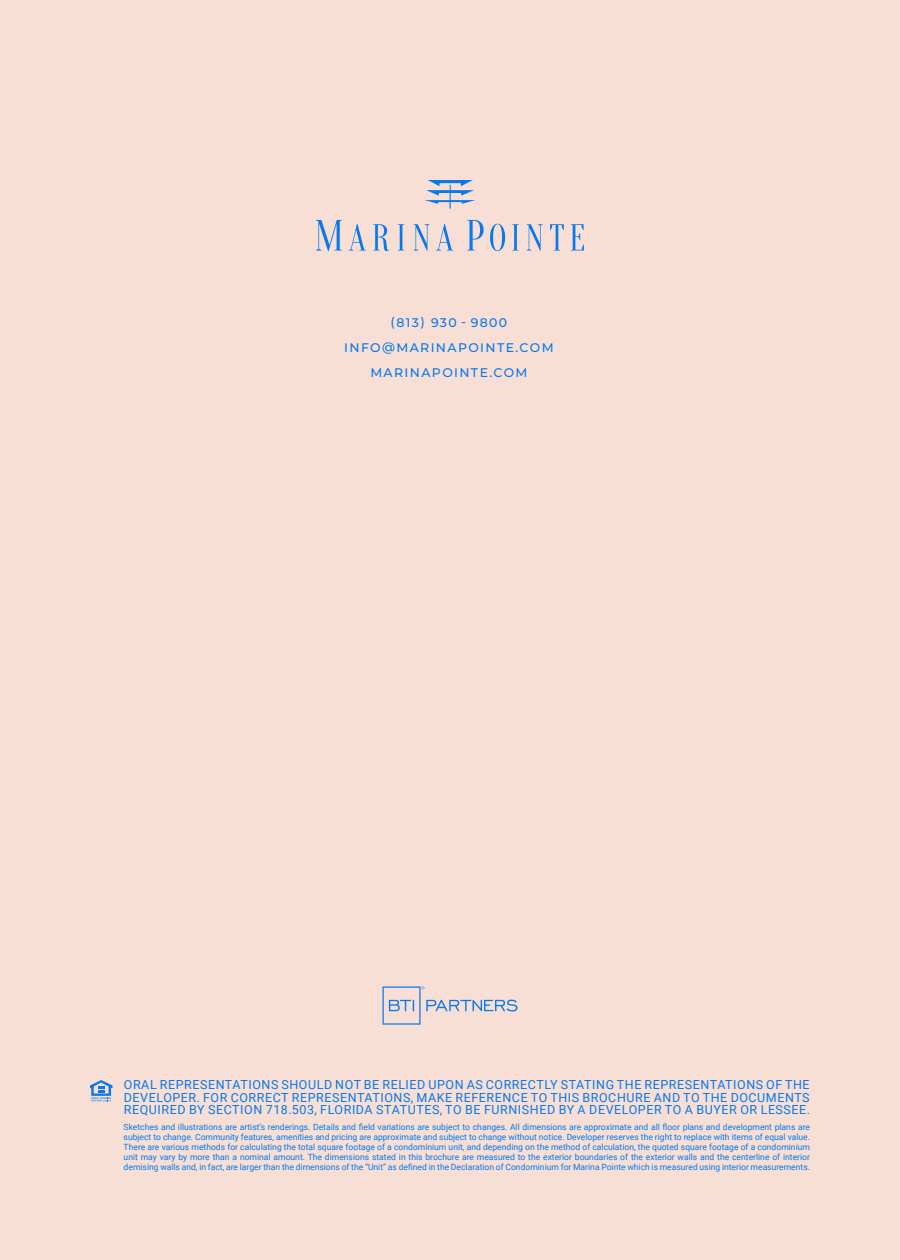
<style>
.page{position:relative;width:900px;height:1260px;background:#f7dfd5}
.page>*{position:absolute;margin:0;border:0;box-sizing:border-box;transform-origin:0 0}
.t1{font:12.5px/12.5px "Roboto";letter-spacing:.045em;color:#0778ed;text-align:justify}
.t2{font:500 12.5px/25px "Montserrat";letter-spacing:.11em;color:#0778ed;text-align:center}
.t3{font:8.5px/10px "Roboto";color:#0778ed;text-align:justify}
</style>
<div class="page">
<svg style="left:425px;top:180px;width:50px;height:29px"></svg>
<svg style="left:316px;top:220px;width:26px;height:31px"></svg>
<svg style="left:349px;top:224px;width:17px;height:27px"></svg>
<svg style="left:373px;top:224px;width:16px;height:27px"></svg>
<svg style="left:398px;top:224px;width:6px;height:27px"></svg>
<svg style="left:413px;top:224px;width:17px;height:27px"></svg>
<svg style="left:436px;top:224px;width:17px;height:27px"></svg>
<svg style="left:467px;top:220px;width:17px;height:31px"></svg>
<svg style="left:490px;top:224px;width:15px;height:27px"></svg>
<svg style="left:512px;top:224px;width:7px;height:27px"></svg>
<svg style="left:527px;top:224px;width:16px;height:27px"></svg>
<svg style="left:550px;top:224px;width:14px;height:27px"></svg>
<svg style="left:571px;top:224px;width:13px;height:27px"></svg>
<svg style="left:90px;top:1080px;width:23px;height:22px"></svg>
<svg style="left:383px;top:986px;width:135px;height:39px"></svg>
<h1 class="t2" style="left:344px;top:310px;width:211px">(813) 930 - 9800<br>INFO@MARINAPOINTE.COM<br>MARINAPOINTE.COM</h1>
<p class="t1" style="left:124px;top:1078px;width:688px">ORAL REPRESENTATIONS SHOULD NOT BE RELIED UPON AS CORRECTLY STATING THE REPRESENTATIONS OF THE DEVELOPER. FOR CORRECT REPRESENTATIONS, MAKE REFERENCE TO THIS BROCHURE AND TO THE DOCUMENTS REQUIRED BY SECTION 718.503, FLORIDA STATUTES, TO BE FURNISHED BY A DEVELOPER TO A BUYER OR LESSEE.</p>
<p class="t3" style="left:124px;top:1122px;width:688px">Sketches and illustrations are artist’s renderings. Details and field variations are subject to changes. All dimensions are approximate and all floor plans and development plans are subject to change. Community features, amenities and pricing are approximate and subject to change without notice. Developer reserves the right to replace with items of equal value.<br>There are various methods for calculating the total square footage of a condominium unit, and depending on the method of calculation, the quoted square footage of a condominium unit may vary by more than a nominal amount. The dimensions stated in this brochure are measured to the exterior boundaries of the exterior walls and the centerline of interior demising walls and, in fact, are larger than the dimensions of the “Unit” as defined in the Declaration of Condominium for Marina Pointe which is measured using interior measurements.</p>
</div>
